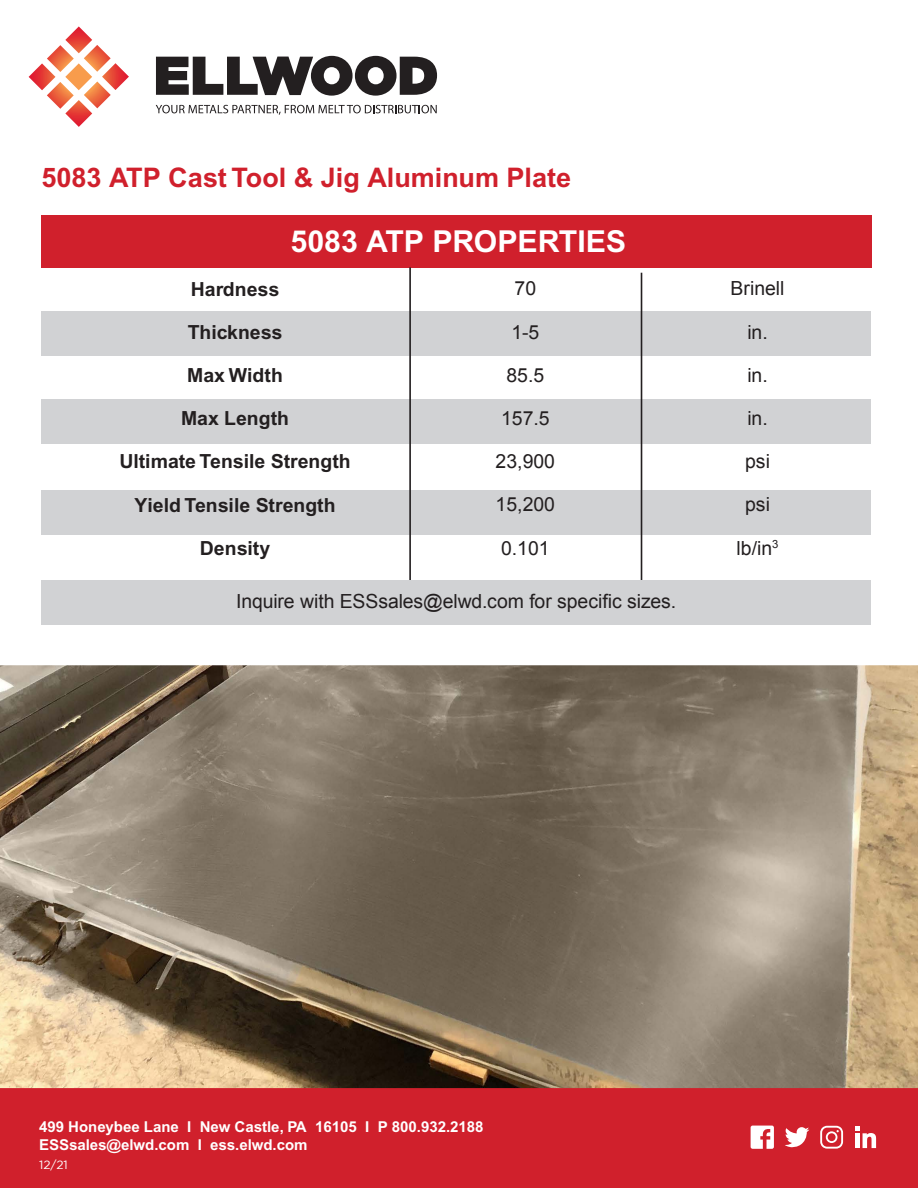
<style>
.page{position:relative;width:918px;height:1188px;background:#fff}
.page>*{position:absolute;margin:0;border:0;box-sizing:border-box;transform-origin:0 0}
.t1{font:700 30.3px "Arial";color:#fff}
.t2{font:700 27px "Arial";color:#d0202c}
.t3{font:19.5px "Arial";color:#231f20}
.t4{font:700 19.5px "Arial";color:#231f20}
.t5{font:700 15px/18px "Arial";color:#fff}
.t6{font:12px "Gotham";color:#fff}
</style>
<div class="page">
<div style="left:0;top:1088px;width:918px;height:100px;background:#d0202c"></div>
<svg style="left:156px;top:56px;width:281px;height:40px"></svg>
<svg style="left:29px;top:26px;width:100px;height:101px"></svg>
<svg style="left:156px;top:105px;width:281px;height:10px"></svg>
<svg style="left:751px;top:1126px;width:23px;height:23px"></svg>
<svg style="left:785px;top:1127px;width:24px;height:21px"></svg>
<svg style="left:820px;top:1126px;width:23px;height:23px"></svg>
<svg style="left:855px;top:1126px;width:21px;height:22px"></svg>
<div style="left:855px;top:1133px;width:5px;height:15px;background:#fff"></div>
<img style="left:0;top:665px;width:918px;height:423px">
<div style="left:42px;top:490px;width:829px;height:45px;background:#d1d2d4"></div>
<div style="left:42px;top:399px;width:829px;height:45px;background:#d1d2d4"></div>
<div style="left:42px;top:311px;width:829px;height:45px;background:#d1d2d4"></div>
<div style="left:42px;top:215px;width:830px;height:52px;background:#d0202c"></div>
<hr style="left:409px;top:267px;width:2px;height:324px;background:#231f20">
<hr style="left:641px;top:273px;width:1px;height:314px;background:#231f20">
<div style="left:42px;top:580px;width:829px;height:45px;background:#d1d2d4"></div>
<p class="t2" style="left:42px;top:162px;width:531px">5083 ATP Cast Tool &amp; Jig Aluminum Plate</p>
<p class="t1" style="left:291px;top:223px;width:337px">5083 ATP PROPERTIES</p>
<p class="t3" style="left:515px;top:276px;width:23px">70</p>
<p class="t3" style="left:511px;top:319px;width:30px">1-5</p>
<p class="t3" style="left:506px;top:362px;width:39px">85.5</p>
<p class="t3" style="left:501px;top:405px;width:50px">157.5</p>
<p class="t3" style="left:496px;top:449px;width:61px">23,900</p>
<p class="t3" style="left:496px;top:492px;width:61px">15,200</p>
<p class="t3" style="left:501px;top:535px;width:50px">0.101</p>
<p class="t4" style="left:191px;top:277px;width:90px">Hardness</p>
<p class="t4" style="left:188px;top:320px;width:96px">Thickness</p>
<p class="t4" style="left:187px;top:364px;width:97px">Max Width</p>
<p class="t4" style="left:181px;top:407px;width:110px">Max Length</p>
<p class="t4" style="left:119px;top:450px;width:233px">Ultimate Tensile Strength</p>
<p class="t4" style="left:135px;top:493px;width:203px">Yield Tensile Strength</p>
<p class="t4" style="left:200px;top:536px;width:72px">Density</p>
<p class="t3" style="left:236px;top:588px;width:441px">Inquire with ESSsales@elwd.com for specific sizes.</p>
<p class="t3" style="left:731px;top:276px;width:56px">Brinell</p>
<p class="t3" style="left:747px;top:319px;width:22px">in.</p>
<p class="t3" style="left:747px;top:362px;width:22px">in.</p>
<p class="t3" style="left:747px;top:405px;width:22px">in.</p>
<p class="t3" style="left:745px;top:449px;width:26px">psi</p>
<p class="t3" style="left:745px;top:492px;width:26px">psi</p>
<p class="t3" style="left:737px;top:535px;width:43px">lb/in<sup>3</sup></p>
<p class="t5" style="left:39px;top:1118px;width:446px">499 Honeybee Lane I New Castle, PA 16105 I P 800.932.2188<br>ESSsales@elwd.com I ess.elwd.com</p>
<p class="t6" style="left:39px;top:1158px;width:30px">12/21</p>
</div>
